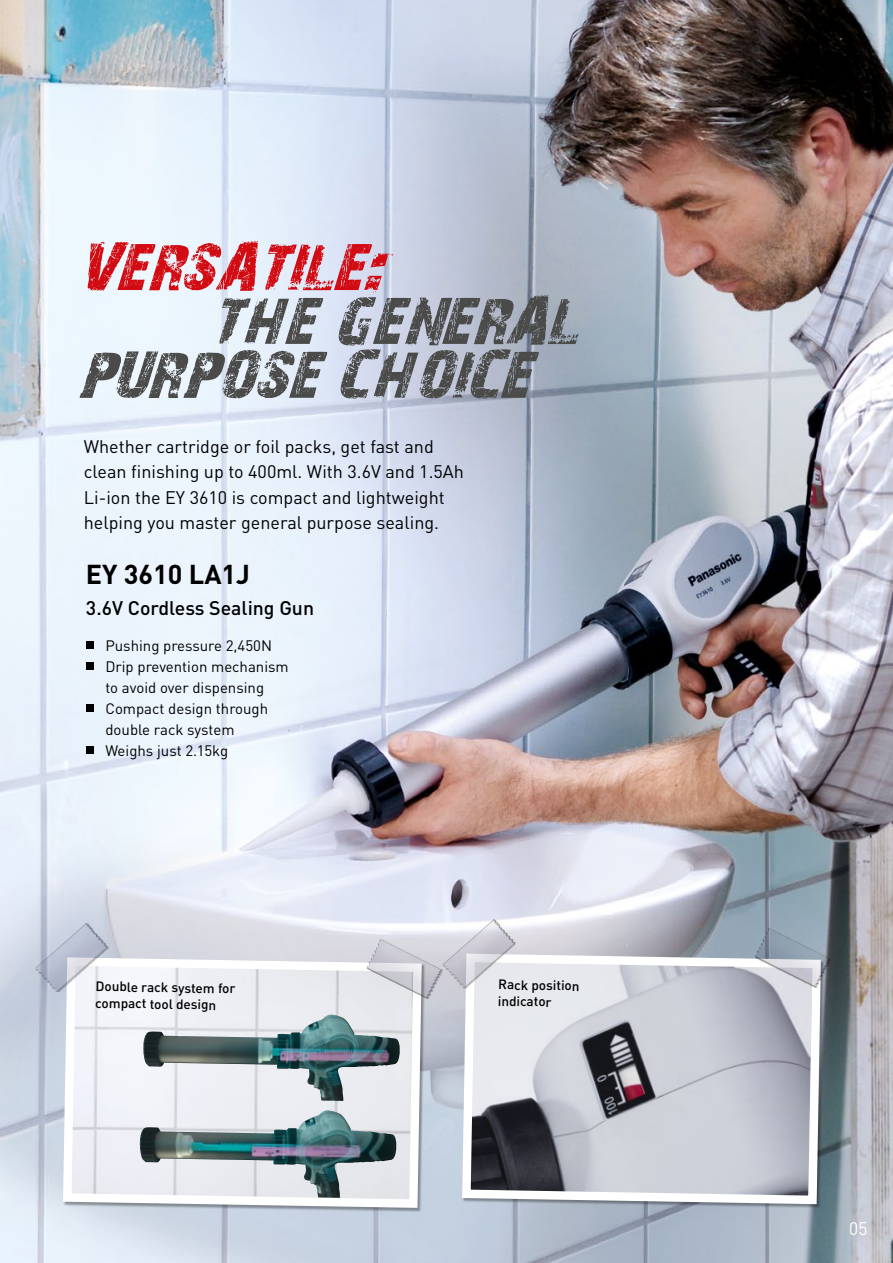
<style>
.page{position:relative;width:893px;height:1263px;background:#fff}
.page>*{position:absolute;margin:0;border:0;box-sizing:border-box;transform-origin:0 0}
.t1{font:700 27px "DIN";color:#000}
.t2{font:500 19.5px "DIN";color:#000}
.t3{font:18px/25.5px "DIN";color:#000}
.t4{font:18px "DIN";color:#fff}
.t5{font:15px/21px "DIN";color:#000}
.t6{font:500 13.5px/16.5px "DIN";color:#000}
</style>
<div class="page">
<img style="left:0;top:0;width:893px;height:1263px">
<svg style="left:458px;top:949px;width:367px;height:259px"></svg>
<svg style="left:59px;top:953px;width:367px;height:259px"></svg>
<img style="left:138px;top:1110px;width:259px;height:88px">
<img style="left:142px;top:1015px;width:259px;height:86px">
<div style="left:35px;top:923px;width:74px;height:69px;background:#000;opacity:.25"></div>
<img style="left:35px;top:923px;width:73px;height:68px">
<img style="left:443px;top:919px;width:72px;height:69px">
<div style="left:367px;top:939px;width:76px;height:60px;background:#000;opacity:.25"></div>
<img style="left:367px;top:939px;width:75px;height:59px">
<div style="left:755px;top:928px;width:76px;height:60px;background:#000;opacity:.25"></div>
<img style="left:755px;top:928px;width:75px;height:59px">
<div style="left:86px;top:641px;width:7px;height:7px;background:#000"></div>
<div style="left:86px;top:662px;width:7px;height:7px;background:#000"></div>
<div style="left:86px;top:704px;width:7px;height:7px;background:#000"></div>
<div style="left:86px;top:746px;width:7px;height:7px;background:#000"></div>
<svg style="left:76px;top:241px;width:514px;height:158px"></svg>
<p class="t3" style="left:84px;top:433px;width:382px">Whether cartridge or foil packs, get fast and clean finishing up to 400ml. With 3.6V and 1.5Ah Li-ion the EY 3610 is compact and lightweight helping you master general purpose sealing.</p>
<h1 class="t1" style="left:86px;top:557px;width:166px">EY 3610 LA1J</h1>
<p class="t2" style="left:86px;top:595px;width:230px">3.6V Cordless Sealing Gun</p>
<p class="t5" style="left:105px;top:635px;width:185px">Pushing pressure 2,450N<br>Drip prevention mechanism to avoid over dispensing<br>Compact design through double rack system<br>Weighs just 2.15kg</p>
<p class="t6" style="left:96px;top:977px;width:141px;rotate:1deg">Double rack system for compact tool design</p>
<p class="t6" style="left:498px;top:976px;width:83px;rotate:1deg">Rack position indicator</p>
<p class="t4" style="left:849px;top:1217px;width:20px">05</p>
</div>
